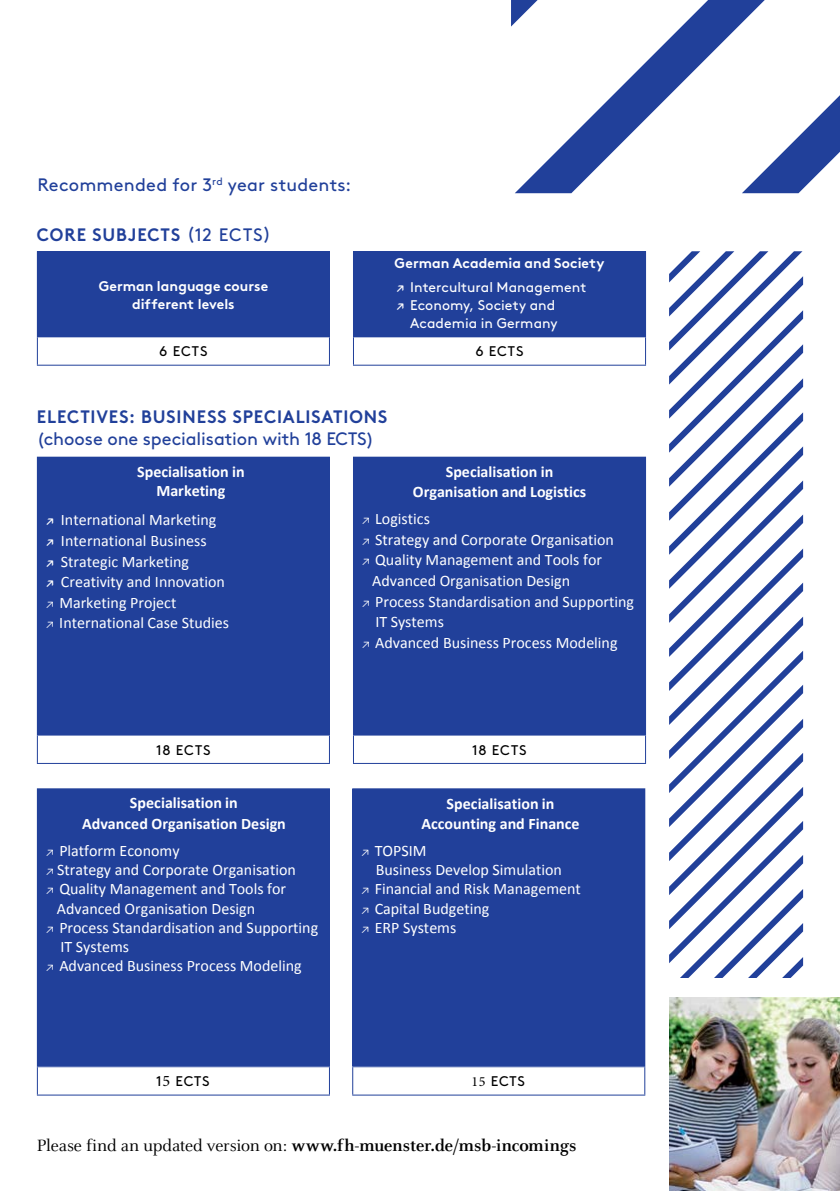
<style>
.page{position:relative;width:840px;height:1191px;background:#fff}
.page>*{position:absolute;margin:0;border:0;box-sizing:border-box;transform-origin:0 0}
.Brown_Headline_14pt{font:700 18px "Celeste OT";color:#000}
.Brown_Legende_7_pt_V{font:700 18px "Brown Pro";letter-spacing:.05em;color:#21409a;scale:.95 1}
.Brown_Legende_7_pt_V-2{font:18px "Brown Pro";letter-spacing:-.005em;color:#21409a}
.Brown_Headline_14pt-2{font:18px "Brown Pro";letter-spacing:.01em;color:#21409a}
.Brown_Tabelle_Inhate{font:16px/20.6px "Calibri";color:#fff}
.Brown_Tabelle_Inhate-2{font:700 16px/20.6px "Calibri";color:#fff;text-align:center}
.Brown_Tabelle_Inhate-3{font:14px/18px "Brown Pro";letter-spacing:.005em;color:#fff;text-align:right}
.Brown_Tabelle_Inhate-4{font:14px "Brown Pro Bold Alt";letter-spacing:.005em;color:#fff}
.Brown_Legende_7_pt_V-3{font:14px "Brown Pro";letter-spacing:.05em;color:#000}
.s1{font-weight:400}
.s2{font-weight:700}
.s3{font-family:"Brown Pro";font-size:14px}
.s4{font-size:10px}
.s5{font-family:"Minion Pro";font-size:16px}
.s6{font-family:"Minion Pro"}
</style>
<div class="page">
<img style="left:669px;top:997px;width:170px;height:194px">
<svg style="left:669px;top:251px;width:133px;height:727px"></svg>
<svg style="left:511px;top:0;width:179px;height:193px"></svg>
<svg style="left:690px;top:0;width:149px;height:193px"></svg>
<div style="left:37px;top:252px;width:292px;height:85px;background:#21409a"></div>
<hr style="left:37px;top:336px;width:293px;height:1px;background:#21409a">
<hr style="left:37px;top:251px;width:293px;height:1px;background:#21409a">
<hr style="left:329px;top:252px;width:1px;height:84px;background:#21409a">
<svg style="left:37px;top:337px;width:1px;height:28px"></svg>
<svg style="left:329px;top:337px;width:1px;height:28px"></svg>
<hr style="left:37px;top:365px;width:293px;height:1px;background:#21409a">
<div style="left:353px;top:252px;width:292px;height:85px;background:#21409a"></div>
<hr style="left:353px;top:251px;width:292px;height:1px;background:#21409a">
<svg style="left:353px;top:337px;width:1px;height:28px"></svg>
<hr style="left:353px;top:365px;width:292px;height:1px;background:#21409a">
<div style="left:37px;top:789px;width:292px;height:277px;background:#21409a"></div>
<hr style="left:37px;top:1066px;width:293px;height:1px;background:#21409a">
<hr style="left:37px;top:788px;width:293px;height:1px;background:#21409a">
<hr style="left:329px;top:789px;width:1px;height:277px;background:#21409a">
<svg style="left:37px;top:1067px;width:1px;height:27px"></svg>
<svg style="left:329px;top:1067px;width:1px;height:27px"></svg>
<hr style="left:37px;top:1094px;width:293px;height:1px;background:#21409a">
<div style="left:37px;top:457px;width:292px;height:278px;background:#21409a"></div>
<hr style="left:37px;top:734px;width:293px;height:1px;background:#21409a">
<hr style="left:37px;top:457px;width:293px;height:1px;background:#21409a">
<hr style="left:329px;top:458px;width:1px;height:276px;background:#21409a">
<svg style="left:37px;top:735px;width:1px;height:28px"></svg>
<svg style="left:329px;top:735px;width:1px;height:28px"></svg>
<hr style="left:37px;top:763px;width:293px;height:1px;background:#21409a">
<div style="left:353px;top:457px;width:292px;height:278px;background:#21409a"></div>
<svg style="left:353px;top:735px;width:1px;height:28px"></svg>
<hr style="left:353px;top:763px;width:292px;height:1px;background:#21409a">
<div style="left:352px;top:789px;width:292px;height:277px;background:#21409a"></div>
<hr style="left:352px;top:1066px;width:293px;height:1px;background:#21409a">
<hr style="left:352px;top:788px;width:293px;height:1px;background:#21409a">
<hr style="left:644px;top:789px;width:1px;height:277px;background:#21409a">
<svg style="left:352px;top:1067px;width:1px;height:27px"></svg>
<svg style="left:644px;top:1067px;width:1px;height:27px"></svg>
<hr style="left:352px;top:1094px;width:293px;height:1px;background:#21409a">
<p class="Brown_Headline_14pt-2" style="left:37px;top:170px;width:315px">Recommended for 3<sup>rd</sup> year students:</p>
<p class="Brown_Legende_7_pt_V" style="left:37px;top:220px;width:248px">CORE SUBJECTS <span class="s1">(12 ECTS)</span></p>
<p class="Brown_Tabelle_Inhate-4" style="left:99px;top:274px;width:171px">German language course</p>
<p class="Brown_Tabelle_Inhate-4" style="left:132px;top:292px;width:104px">different levels</p>
<p class="Brown_Legende_7_pt_V-3" style="left:159px;top:341px;width:50px">6 ECTS</p>
<p class="Brown_Tabelle_Inhate-4" style="left:394px;top:252px;width:211px">German Academia and Society</p>
<p class="Brown_Tabelle_Inhate-3" style="left:396px;top:276px;width:192px">↗ Intercultural Management</p>
<p class="Brown_Tabelle_Inhate-3" style="left:396px;top:294px;width:163px">↗ Economy, Society and<br>Academia in Germany</p>
<p class="Brown_Legende_7_pt_V-3" style="left:475px;top:341px;width:50px">6 ECTS</p>
<p class="Brown_Legende_7_pt_V" style="left:37px;top:402px;width:370px">ELECTIVES: BUSINESS SPECIALISATIONS</p>
<p class="Brown_Legende_7_pt_V-2" style="left:37px;top:425px;width:339px">(choose one specialisation with 18 ECTS)</p>
<p class="Brown_Tabelle_Inhate-2" style="left:137px;top:461px;width:109px">Specialisation in</p>
<p class="Brown_Tabelle_Inhate" style="left:46px;top:476px;width:181px;line-height:29.6px;text-indent:110px"><span class="s2">Marketing </span><span class="s3">↗</span> International Marketing</p>
<p class="Brown_Tabelle_Inhate" style="left:46px;top:530px;width:184px"><span class="s3">↗</span> International Business<br><span class="s3">↗</span> Strategic Marketing<br><span class="s3">↗</span> Creativity and Innovation <span class="s4">↗</span> Marketing Project<br><span class="s4">↗</span> International Case Studies</p>
<p class="Brown_Legende_7_pt_V-3" style="left:156px;top:739px;width:56px">18 ECTS</p>
<p class="Brown_Tabelle_Inhate-2" style="left:82px;top:793px;width:205px">Specialisation in<br>Advanced Organisation Design</p>
<p class="Brown_Tabelle_Inhate" style="left:46px;top:840px;width:135px"><span class="s4">↗</span> Platform Economy</p>
<p class="Brown_Tabelle_Inhate" style="left:46px;top:859px;width:251px"><span class="s4">↗</span> Strategy and Corporate Organisation</p>
<p class="Brown_Tabelle_Inhate" style="left:46px;top:879px;width:241px"><span class="s4">↗</span> Quality Management and Tools for</p>
<p class="Brown_Tabelle_Inhate" style="left:57px;top:897px;width:200px">Advanced Organisation Design</p>
<p class="Brown_Tabelle_Inhate" style="left:46px;top:917px;width:273px"><span class="s4">↗</span> Process Standardisation and Supporting</p>
<p class="Brown_Tabelle_Inhate" style="left:60px;top:936px;width:70px">IT Systems</p>
<p class="Brown_Tabelle_Inhate" style="left:46px;top:955px;width:257px"><span class="s4">↗</span> Advanced Business Process Modeling</p>
<p class="Brown_Legende_7_pt_V-3" style="left:156px;top:1070px;width:55px">1<span class="s5">5</span> ECTS</p>
<p class="Brown_Tabelle_Inhate-2" style="left:412px;top:461px;width:175px">Specialisation in<br>Organisation and Logistics</p>
<p class="Brown_Tabelle_Inhate" style="left:361px;top:509px;width:69px"><span class="s4">↗</span> Logistics</p>
<p class="Brown_Tabelle_Inhate" style="left:361px;top:529px;width:253px"><span class="s4">↗</span> Strategy and Corporate Organisation</p>
<p class="Brown_Tabelle_Inhate" style="left:361px;top:550px;width:241px"><span class="s4">↗</span> Quality Management and Tools for</p>
<p class="Brown_Tabelle_Inhate" style="left:372px;top:570px;width:199px">Advanced Organisation Design</p>
<p class="Brown_Tabelle_Inhate" style="left:361px;top:591px;width:273px"><span class="s4">↗</span> Process Standardisation and Supporting</p>
<p class="Brown_Tabelle_Inhate" style="left:375px;top:611px;width:70px">IT Systems</p>
<p class="Brown_Tabelle_Inhate" style="left:361px;top:632px;width:257px"><span class="s4">↗</span> Advanced Business Process Modeling</p>
<p class="Brown_Legende_7_pt_V-3" style="left:472px;top:739px;width:56px">18 ECTS</p>
<p class="Brown_Tabelle_Inhate-2" style="left:421px;top:793px;width:159px">Specialisation in<br>Accounting and Finance</p>
<p class="Brown_Tabelle_Inhate" style="left:361px;top:840px;width:67px"><span class="s4">↗</span> TOPSIM</p>
<p class="Brown_Tabelle_Inhate" style="left:375px;top:859px;width:188px">Business Develop Simulation</p>
<p class="Brown_Tabelle_Inhate" style="left:361px;top:879px;width:221px"><span class="s4">↗</span> Financial and Risk Management</p>
<p class="Brown_Tabelle_Inhate" style="left:361px;top:898px;width:129px"><span class="s4">↗</span> Capital Budgeting</p>
<p class="Brown_Tabelle_Inhate" style="left:361px;top:917px;width:96px"><span class="s4">↗</span> ERP Systems</p>
<p class="Brown_Legende_7_pt_V-3" style="left:471px;top:1070px;width:55px"><span class="s6">15</span> ECTS</p>
<p class="Brown_Headline_14pt" style="left:37px;top:1134px;width:540px"><span class="s1">Please find an updated version on:</span> www.fh-muenster.de/msb-incomings</p>
</div>
